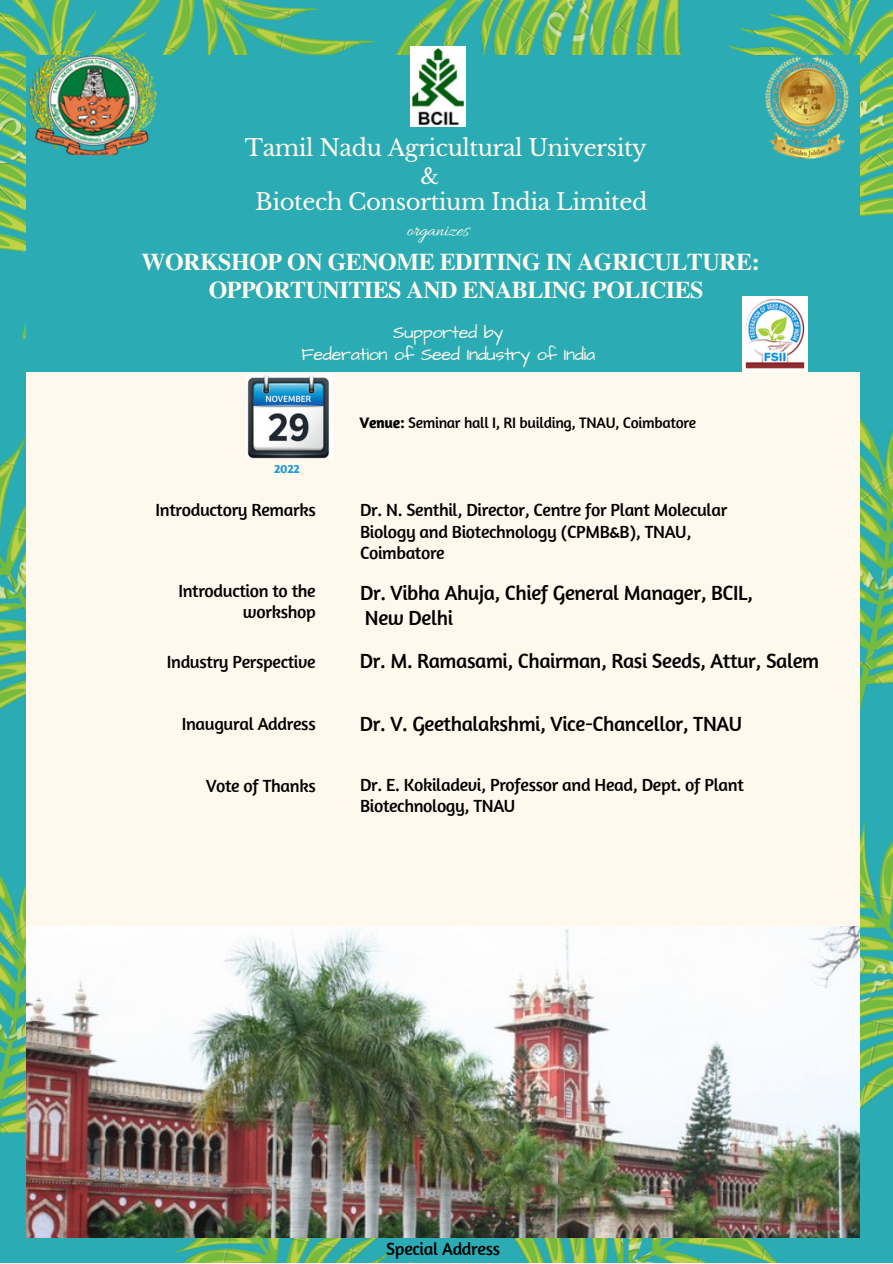
<style>
.page{position:relative;width:893px;height:1264px;background:#fff}
.page>*{position:absolute;margin:0;border:0;box-sizing:border-box;transform-origin:0 0}
.t1{font:700 24px/28px "Te X Gyre Termes";letter-spacing:-.02em;color:#fff9ed;text-align:center}
.t2{font:22.8px "Libre Baskerville";letter-spacing:-.02em;color:#fff9ed}
.t3{font:21.3px "Libre Baskerville";color:#fff9ed}
.t4{font:21px/24.8px "Amaranth";letter-spacing:-.02em;color:#000}
.t5{font:20.4px "Allura";letter-spacing:-.02em;color:#fff9ed}
.t6{font:18px/21.3px "Amaranth";letter-spacing:-.02em;color:#000}
.t7{font:18px/21.3px "Architects Daughter";letter-spacing:-.02em;color:#fff9ed;text-align:center}
.t8{font:15.6px "Amaranth";letter-spacing:-.02em;color:#000}
.t9{font:700 12.6px "Amaranth";color:#289dd2}
.s1{font-weight:700}
</style>
<div class="page">
<img style="left:807px;top:0;width:85px;height:326px">
<img style="left:481px;top:0;width:326px;height:56px">
<img style="left:0;top:361px;width:26px;height:423px">
<img style="left:859px;top:342px;width:33px;height:319px">
<img style="left:239px;top:1237px;width:341px;height:25px">
<img style="left:592px;top:661px;width:300px;height:601px">
<img style="left:0;top:784px;width:239px;height:478px">
<img style="left:0;top:224px;width:26px;height:137px">
<img style="left:0;top:0;width:481px;height:224px">
<div style="left:26px;top:72px;width:833px;height:1165px;background:#fff9ed"></div>
<img style="left:26px;top:926px;width:833px;height:311px">
<div style="left:26px;top:56px;width:833px;height:316px;background:#2bacb5"></div>
<img style="left:246px;top:375px;width:86px;height:83px">
<img style="left:742px;top:297px;width:65px;height:74px">
<img style="left:26px;top:51px;width:132px;height:104px">
<img style="left:743px;top:52px;width:127px;height:113px">
<img style="left:410px;top:46px;width:55px;height:80px">
<p class="t2" style="left:245px;top:134px;width:403px">Tamil Nadu Agricultural University</p>
<p class="t3" style="left:420px;top:164px;width:20px">&amp;</p>
<p class="t2" style="left:255px;top:188px;width:393px">Biotech Consortium India Limited</p>
<p class="t5" style="left:406px;top:219px;width:64px">organizes</p>
<h1 class="t1" style="left:142px;top:247px;width:619px">WORKSHOP ON GENOME EDITING IN AGRICULTURE:<br>OPPORTUNITIES AND ENABLING POLICIES</h1>
<p class="t7" style="left:301px;top:322px;width:295px">Supported by<br>Federation of Seed Industry of India</p>
<p class="t8" style="left:359px;top:413px;width:338px"><span class="s1">Venue:</span> Seminar hall I, RI building, TNAU, Coimbatore</p>
<p class="t9" style="left:274px;top:460px;width:27px">2022</p>
<p class="t6" style="left:155px;top:498px;width:162px">Introductory Remarks</p>
<p class="t6" style="left:360px;top:499px;width:369px">Dr. N. Senthil, Director, Centre for Plant Molecular<br>Biology and Biotechnology (CPMB&amp;B), TNAU,<br>Coimbatore</p>
<p class="t6" style="left:178px;top:579px;width:139px;text-align:right">Introduction to the workshop</p>
<p class="t4" style="left:360px;top:580px;width:394px">Dr. Vibha Ahuja, Chief General Manager, BCIL,<br>New Delhi</p>
<p class="t6" style="left:167px;top:650px;width:150px">Industry Perspective</p>
<p class="t4" style="left:360px;top:647px;width:461px">Dr. M. Ramasami, Chairman, Rasi Seeds, Attur, Salem</p>
<p class="t6" style="left:182px;top:712px;width:135px">Inaugural Address</p>
<p class="t4" style="left:360px;top:711px;width:384px">Dr. V. Geethalakshmi, Vice-Chancellor, TNAU</p>
<p class="t6" style="left:206px;top:774px;width:111px">Vote of Thanks</p>
<p class="t6" style="left:360px;top:773px;width:385px">Dr. E. Kokiladevi, Professor and Head, Dept. of Plant<br>Biotechnology, TNAU</p>
<p class="t6" style="left:386px;top:1237px;width:115px">Special Address</p>
</div>
